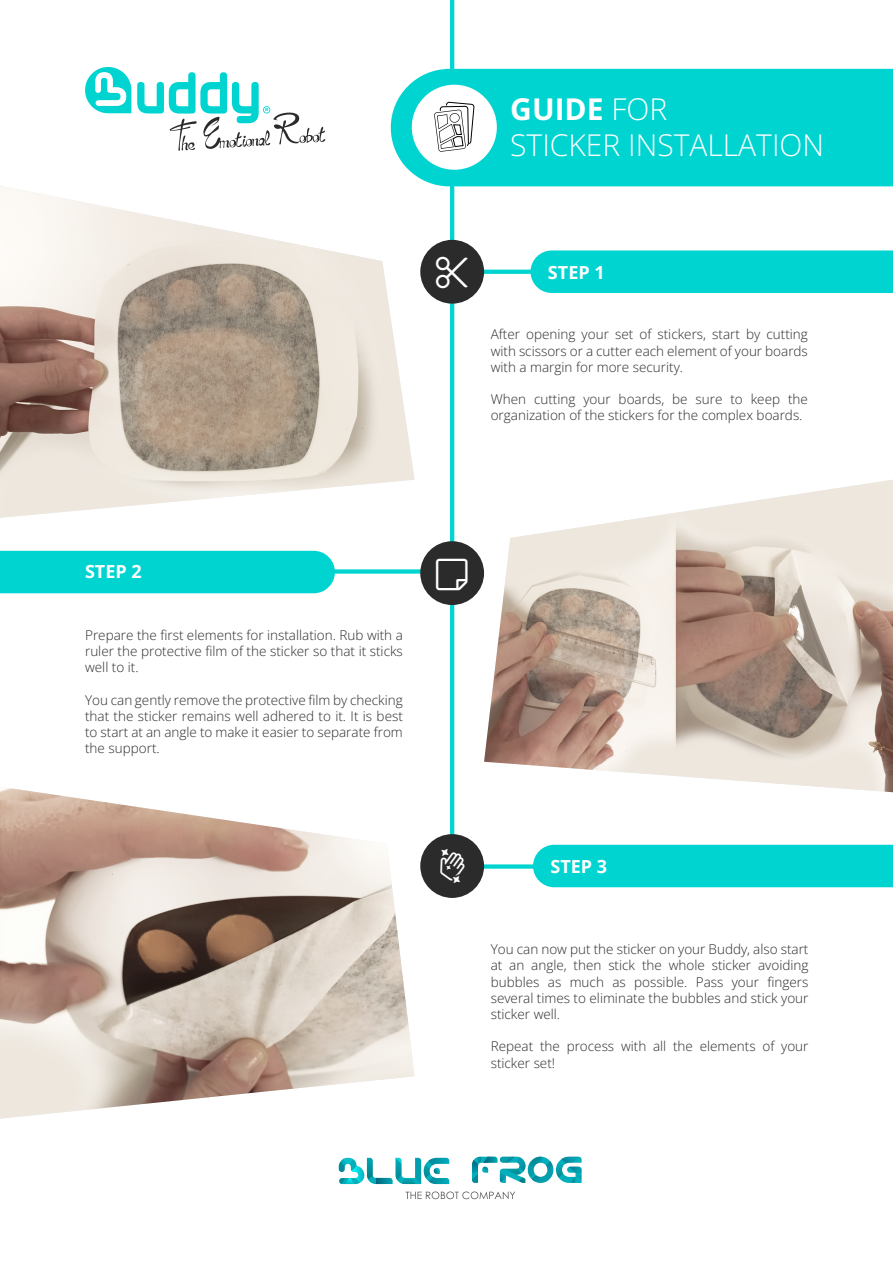
<style>
.page{position:relative;width:893px;height:1263px;background:#fff}
.page>*{position:absolute;margin:0;border:0;box-sizing:border-box;transform-origin:0 0}
.t1{font:300 30px "Open Sans";color:#fff}
.t2{font:700 30px "Open Sans";color:#fff}
.t3{font:700 18px "Open Sans";color:#fff}
.Style_de_paragraphe_1{font:300 13.5px/16.2px "Open Sans";color:#2b2b2b;text-align:justify}
.t4{font:4.2px "BFR Font";color:#00d4d1}
.s1{font-weight:300}
</style>
<div class="page">
<svg style="left:476px;top:270px;width:127px;height:4px"></svg>
<div style="left:460px;top:864px;width:127px;height:5px;background:#00d4d1;border-radius:2px"></div>
<div style="left:298px;top:569px;width:128px;height:5px;background:#00d4d1;border-radius:2px"></div>
<div style="left:530px;top:250px;width:363px;height:43px;background:#00d4d1"></div>
<div style="left:0;top:551px;width:335px;height:42px;background:#00d4d1"></div>
<img style="left:0;top:186px;width:414px;height:332px">
<div style="left:391px;top:69px;width:502px;height:117px;background:#00d4d1"></div>
<svg style="left:85px;top:67px;width:46px;height:46px"></svg>
<svg style="left:137px;top:72px;width:188px;height:79px"></svg>
<div style="left:420px;top:240px;width:64px;height:64px;background:#2b2b2b;border-radius:50%"></div>
<div style="left:412px;top:85px;width:85px;height:85px;background:#fff;border-radius:50%"></div>
<svg style="left:339px;top:1157px;width:110px;height:27px"></svg>
<svg style="left:472px;top:1157px;width:110px;height:26px"></svg>
<svg style="left:405px;top:1191px;width:110px;height:8px"></svg>
<img style="left:484px;top:480px;width:409px;height:312px">
<div style="left:533px;top:845px;width:360px;height:42px;background:#00d4d1"></div>
<img style="left:0;top:788px;width:414px;height:330px">
<div style="left:420px;top:541px;width:64px;height:64px;background:#2b2b2b;border-radius:50%"></div>
<div style="left:420px;top:834px;width:64px;height:64px;background:#2b2b2b;border-radius:50%"></div>
<svg style="left:430px;top:0;width:45px;height:898px"></svg>
<p class="t4" style="left:265px;top:108px;width:5px">r</p>
<p class="t3" style="left:85px;top:559px;width:58px">STEP 2</p>
<p class="Style_de_paragraphe_1" style="left:85px;top:627px;width:319px">Prepare the first elements for installation. Rub with a ruler the protective film of the sticker so that it sticks well to it.</p>
<p class="Style_de_paragraphe_1" style="left:85px;top:691px;width:319px">You can gently remove the protective film by checking that the sticker remains well adhered to it. It is best to start at an angle to make it easier to separate from the support.</p>
<p class="t2" style="left:510px;top:88px;width:158px">GUIDE <span class="s1">FOR</span></p>
<p class="t1" style="left:510px;top:125px;width:315px">STICKER INSTALLATION</p>
<p class="t3" style="left:548px;top:260px;width:58px">STEP 1</p>
<p class="Style_de_paragraphe_1" style="left:491px;top:326px;width:319px">After opening your set of stickers, start by cutting with scissors or a cutter each element of your boards with a margin for more security.</p>
<p class="Style_de_paragraphe_1" style="left:491px;top:391px;width:319px">When cutting your boards, be sure to keep the organization of the stickers for the complex boards.</p>
<p class="t3" style="left:550px;top:854px;width:58px">STEP 3</p>
<p class="Style_de_paragraphe_1" style="left:491px;top:941px;width:319px">You can now put the sticker on your Buddy, also start at an angle, then stick the whole sticker avoiding bubbles as much as possible. Pass your fingers several times to eliminate the bubbles and stick your sticker well.</p>
<p class="Style_de_paragraphe_1" style="left:491px;top:1038px;width:319px">Repeat the process with all the elements of your sticker set!</p>
</div>
